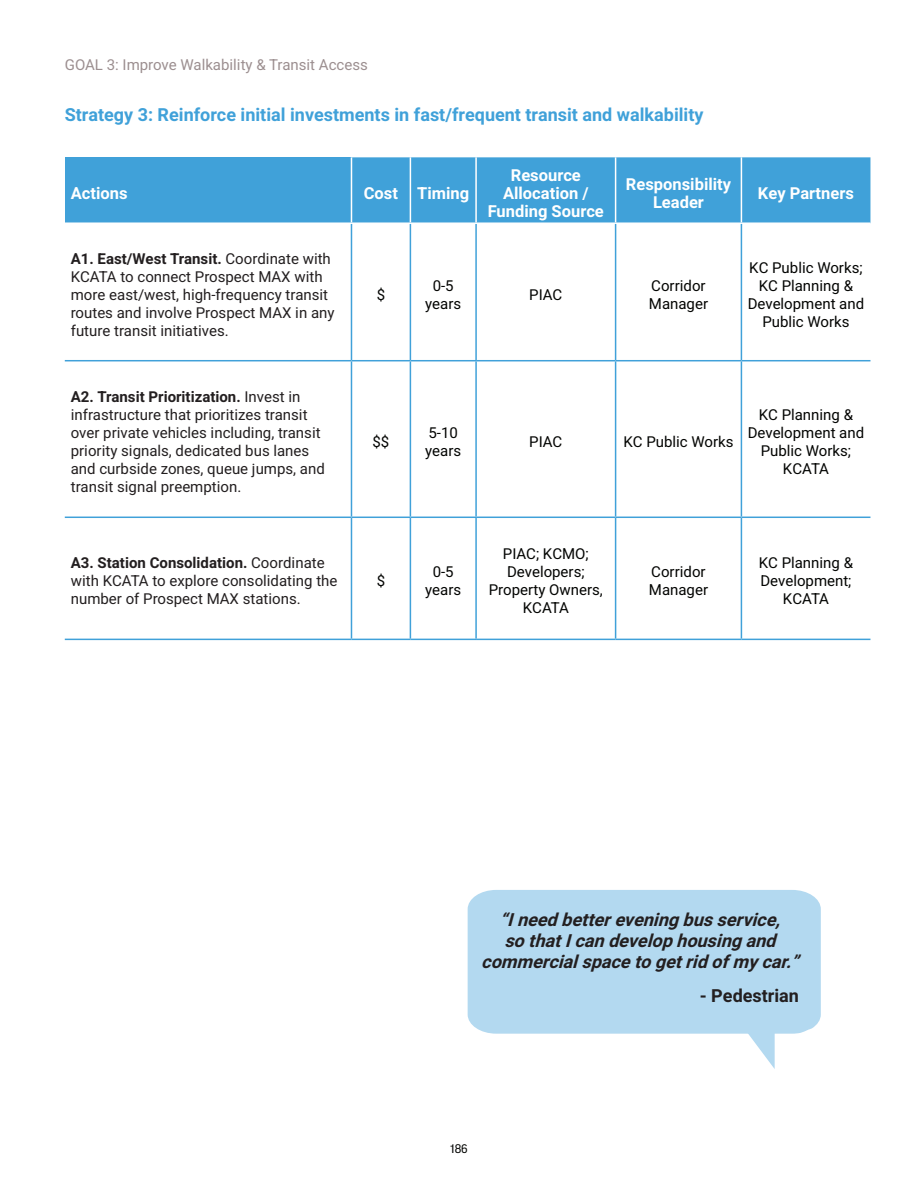
<style>
.page{position:relative;width:918px;height:1188px;background:#fff}
.page>*{position:absolute;margin:0;border:0;box-sizing:border-box;transform-origin:0 0}
.Accent{font:italic 700 18px/21px "Heebo";color:#231f20;text-align:center}
.Accent-2{font:700 18px "Heebo";color:#40a1d9}
.Accent-3{font:700 18px "Heebo";color:#231f20}
.Accent-4{font:700 16.5px/18px "Heebo";color:#fff;text-align:center}
.Accent-5{font:15px/18px "Heebo";color:#231f20}
.t1{font:15px/18px "Heebo";color:#040503;text-align:center}
.Accent-6{font:15px "Heebo";color:#9c8f90}
.t2{font:12px "Good Pro News";color:#040503}
.s1{font-weight:700}
</style>
<div class="page">
<svg style="left:748px;top:1034px;width:27px;height:35px"></svg>
<div style="left:468px;top:890px;width:353px;height:144px;background:#b3d9f0"></div>
<div style="left:65px;top:157px;width:286px;height:66px;background:#40a1d9"></div>
<div style="left:352px;top:157px;width:518px;height:65px;background:#40a1d9"></div>
<hr style="left:351px;top:224px;width:1px;height:136px;background:#40a1d9">
<hr style="left:410px;top:224px;width:1px;height:136px;background:#40a1d9">
<hr style="left:475px;top:224px;width:2px;height:136px;background:#40a1d9">
<hr style="left:615px;top:224px;width:1px;height:136px;background:#40a1d9">
<hr style="left:741px;top:224px;width:1px;height:136px;background:#40a1d9">
<hr style="left:351px;top:361px;width:1px;height:156px;background:#40a1d9">
<hr style="left:410px;top:361px;width:1px;height:156px;background:#40a1d9">
<hr style="left:475px;top:361px;width:2px;height:156px;background:#40a1d9">
<hr style="left:615px;top:361px;width:1px;height:156px;background:#40a1d9">
<hr style="left:741px;top:361px;width:1px;height:156px;background:#40a1d9">
<hr style="left:351px;top:518px;width:1px;height:121px;background:#40a1d9">
<hr style="left:410px;top:518px;width:1px;height:121px;background:#40a1d9">
<hr style="left:475px;top:518px;width:2px;height:121px;background:#40a1d9">
<hr style="left:615px;top:518px;width:1px;height:121px;background:#40a1d9">
<hr style="left:741px;top:518px;width:1px;height:121px;background:#40a1d9">
<hr style="left:351px;top:360px;width:59px;height:1px;background:#40a1d9">
<hr style="left:410px;top:360px;width:66px;height:1px;background:#40a1d9">
<hr style="left:476px;top:360px;width:140px;height:1px;background:#40a1d9">
<hr style="left:616px;top:360px;width:125px;height:1px;background:#40a1d9">
<hr style="left:741px;top:360px;width:129px;height:1px;background:#40a1d9">
<hr style="left:65px;top:222px;width:286px;height:2px;background:#fff">
<hr style="left:410px;top:157px;width:1px;height:65px;background:#fff">
<hr style="left:475px;top:157px;width:2px;height:65px;background:#fff">
<hr style="left:615px;top:157px;width:1px;height:65px;background:#fff">
<hr style="left:65px;top:360px;width:286px;height:1px;background:#40a1d9">
<hr style="left:741px;top:157px;width:1px;height:65px;background:#fff">
<hr style="left:65px;top:517px;width:286px;height:1px;background:#40a1d9">
<hr style="left:351px;top:517px;width:59px;height:1px;background:#40a1d9">
<hr style="left:410px;top:517px;width:66px;height:1px;background:#40a1d9">
<hr style="left:476px;top:517px;width:140px;height:1px;background:#40a1d9">
<hr style="left:616px;top:517px;width:125px;height:1px;background:#40a1d9">
<hr style="left:741px;top:517px;width:129px;height:1px;background:#40a1d9">
<hr style="left:65px;top:639px;width:286px;height:1px;background:#40a1d9">
<hr style="left:351px;top:639px;width:59px;height:1px;background:#40a1d9">
<hr style="left:410px;top:639px;width:66px;height:1px;background:#40a1d9">
<hr style="left:476px;top:639px;width:140px;height:1px;background:#40a1d9">
<hr style="left:616px;top:639px;width:125px;height:1px;background:#40a1d9">
<hr style="left:741px;top:639px;width:129px;height:1px;background:#40a1d9">
<p class="Accent-6" style="left:65px;top:55px;width:305px">GOAL 3: Improve Walkability &amp; Transit Access</p>
<p class="Accent-2" style="left:65px;top:103px;width:640px">Strategy 3: Reinforce initial investments in fast/frequent transit and walkability</p>
<p class="Accent-4" style="left:71px;top:185px;width:58px">Actions</p>
<p class="Accent-4" style="left:364px;top:185px;width:36px">Cost</p>
<p class="Accent-4" style="left:417px;top:185px;width:53px">Timing</p>
<p class="Accent-4" style="left:488px;top:167px;width:118px">Resource<br>Allocation /<br>Funding Source</p>
<p class="Accent-4" style="left:626px;top:176px;width:107px">Responsibility<br>Leader</p>
<p class="Accent-4" style="left:758px;top:185px;width:97px">Key Partners</p>
<p class="Accent-5" style="left:71px;top:250px;width:265px"><span class="s1">A1. East/West Transit.</span> Coordinate with KCATA to connect Prospect MAX with more east/west, high-frequency transit routes and involve Prospect MAX in any future transit initiatives.</p>
<p class="Accent-5" style="left:71px;top:388px;width:256px"><span class="s1">A2. Transit Prioritization.</span> Invest in infrastructure that prioritizes transit over private vehicles including, transit priority signals, dedicated bus lanes and curbside zones, queue jumps, and transit signal preemption.</p>
<p class="Accent-5" style="left:71px;top:554px;width:268px"><span class="s1">A3. Station Consolidation.</span> Coordinate with KCATA to explore consolidating the number of Prospect MAX stations.</p>
<p class="t1" style="left:377px;top:286px;width:10px">$</p>
<p class="t1" style="left:425px;top:277px;width:38px">0-5 years</p>
<p class="t1" style="left:529px;top:286px;width:35px">PIAC</p>
<p class="t1" style="left:649px;top:277px;width:61px;text-align:left">Corridor<br>Manager</p>
<p class="t1" style="left:748px;top:259px;width:118px">KC Public Works;<br>KC Planning &amp;<br>Development and<br>Public Works</p>
<p class="t1" style="left:373px;top:433px;width:18px">$$</p>
<p class="t1" style="left:425px;top:424px;width:38px;text-align:left">5-10 years</p>
<p class="t1" style="left:529px;top:433px;width:35px">PIAC</p>
<p class="t1" style="left:623px;top:433px;width:112px">KC Public Works</p>
<p class="t1" style="left:748px;top:406px;width:118px">KC Planning &amp;<br>Development and<br>Public Works;<br>KCATA</p>
<p class="t1" style="left:377px;top:572px;width:10px">$</p>
<p class="t1" style="left:425px;top:563px;width:38px">0-5 years</p>
<p class="t1" style="left:489px;top:545px;width:116px">PIAC; KCMO;<br>Developers;<br>Property Owners,<br>KCATA</p>
<p class="t1" style="left:649px;top:563px;width:61px;text-align:left">Corridor<br>Manager</p>
<p class="t1" style="left:759px;top:554px;width:96px">KC Planning &amp;<br>Development;<br>KCATA</p>
<p class="Accent" style="left:481px;top:910px;width:325px">“Ineedbettereveningbusservice, sothatIcandevelophousingand commercialspacetogetridofmycar.”</p>
<p class="Accent-3" style="left:700px;top:985px;width:101px">- Pedestrian</p>
<p class="t2" style="left:450px;top:1142px;width:19px">186</p>
</div>
